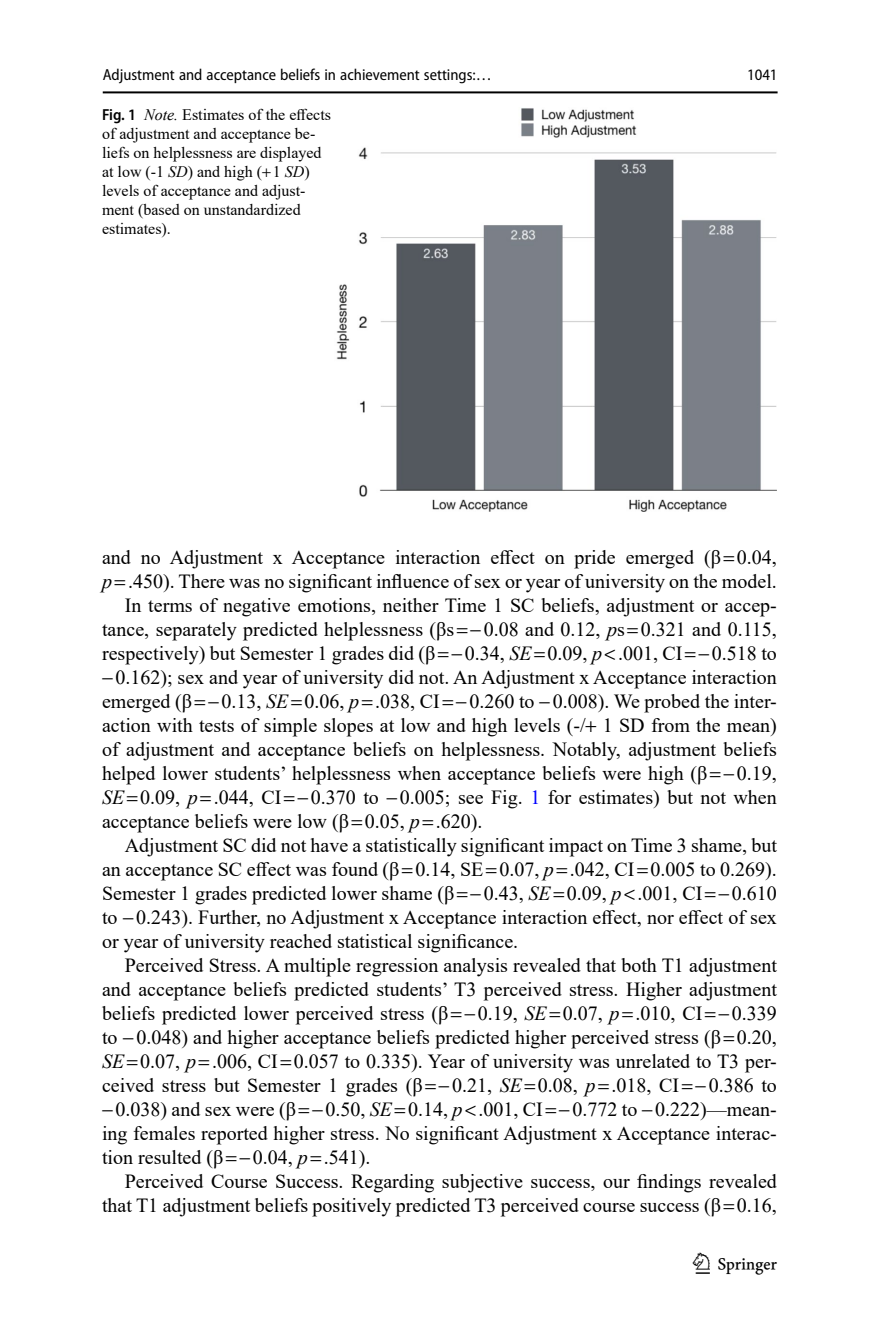
<style>
.page{position:relative;width:879px;height:1333px;background:#fff}
.page>*{position:absolute;margin:0;border:0;box-sizing:border-box;transform-origin:0 0}
.t1{font:30px "Springnew";color:#000}
.Body_Text_Indent{font:20px/24px "Times New Roman PSMT2";color:#000;text-align:justify}
.Body_Text_Indent-2{font:20px/24px "Times New Roman";color:#000;text-align:justify}
.Body_Text{font:20px/24px "Times New Roman";color:#000}
.Figure_Caption_Side{font:16px/19px "Times New Roman PSMT2";color:#000}
.t2{font:semi-condensed 16px "Myriad Pro";color:#000}
.s1{font-family:"Myriad Pro";font-weight:600;font-stretch:semi-condensed}
.s2{font-family:"Times New Roman";font-style:italic}
.s3{font-family:"Times New Roman"}
.s4{font-family:"Times New Roman PSMT2"}
.s5{font-style:italic}
.s6{color:#00f}
</style>
<div class="page">
<hr style="left:103px;top:91px;width:674px;height:2px;background:#000">
<img style="left:336px;top:108px;width:441px;height:403px">
<p class="t2" style="left:103px;top:66px;width:391px">Adjustment and acceptance beliefs in achievement settings:…</p>
<p class="Figure_Caption_Side" style="left:102px;top:104px;width:230px"><span class="s1">Fig. 1</span> <span class="s2">Note.</span> <span class="s3">Estimates of the effects </span>of adjustment and acceptance be&shy;liefs on helplessness are displayed at low (-1 <span class="s2">SD</span>) and high ( 1 <span class="s2">SD</span>) levels of acceptance and adjust&shy;ment (based on unstandardized estimates).</p>
<p class="t2" style="left:747px;top:66px;width:32px">1041</p>
<p class="Body_Text" style="left:102px;top:544px;width:676px">and no Adjustment x Acceptance interaction effect on pride emerged (β <span class="s4">0.04, </span><span class="s5">p</span> .450). There was no significant influence of sex or year of university on the model.</p>
<p class="Body_Text_Indent" style="left:102px;top:592px;width:676px;text-indent:23px">In terms of negative emotions, neither Time 1 SC beliefs, adjustment or accep&shy;<span class="s3">tance, separately predicted helplessness (βs</span> −0.08 and 0.12, <span class="s2">p</span>s 0.321 and 0.115, <span class="s3">respectively) but Semester 1 grades did (β</span> −0.34, <span class="s2">SE</span> 0.09, <span class="s2">p</span> .001, CI −0.518 to −0.162); sex and year of university did not. An Adjustment x Acceptance interaction <span class="s3">emerged (β</span> −0.13, <span class="s2">SE</span> 0.06, <span class="s2">p</span> .038, CI −0.260 to −0.008). We probed the inter&shy;action with tests of simple slopes at low and high levels (-/ 1 SD from the mean) of adjustment and acceptance beliefs on helplessness. Notably, adjustment beliefs <span class="s3">helped lower students’ helplessness when acceptance beliefs were high (β</span> −0.19, <span class="s2">SE</span> 0.09, <span class="s2">p</span> .044, CI −0.370 to −0.005; see Fig. <span class="s6">1</span> for estimates) but not when <span class="s3">acceptance beliefs were low (β</span> 0.05, <span class="s2">p</span> .620).</p>
<p class="Body_Text_Indent-2" style="left:102px;top:832px;width:676px;text-indent:23px">Adjustment SC did not have a statistically significant impact on Time 3 shame, but an acceptance SC effect was found (β <span class="s4">0.14, SE 0.07,</span> <span class="s5">p</span> <span class="s4">.042, CI 0.005 to 0.269).<br></span>Semester 1 grades predicted lower shame (β −<span class="s4">0.43,</span> <span class="s5">SE</span> <span class="s4">0.09,</span> <span class="s5">p</span> <span class="s4">.001, CI</span> −<span class="s4">0.610 to</span> −0.243). Further, no Adjustment x Acceptance interaction effect, nor effect of sex or year of university reached statistical significance.</p>
<p class="Body_Text_Indent" style="left:102px;top:952px;width:676px;text-indent:23px">Perceived Stress. A multiple regression analysis revealed that both T1 adjustment and acceptance beliefs predicted students’ T3 perceived stress. Higher adjustment <span class="s3">beliefs predicted lower perceived stress (β</span> −0.19, <span class="s2">SE</span> 0.07, <span class="s2">p</span> .010, CI −0.339 to −<span class="s3">0.048) and higher acceptance beliefs predicted higher perceived stress (β</span> 0.20, <span class="s2">SE</span> 0.07, <span class="s2">p</span> .006, CI 0.057 to 0.335). Year of university was unrelated to T3 per&shy;<span class="s3">ceived stress but Semester 1 grades (β</span> −0.21, <span class="s2">SE</span> 0.08, <span class="s2">p</span> .018, CI −0.386 to −<span class="s3">0.038) and sex were (β</span> −0.50, <span class="s2">SE</span> 0.14, <span class="s2">p</span> .001, CI −0.772 to −0.222)—mean&shy;<span class="s3">ing females reported higher stress. No significant Adjustment x Acceptance interac&shy;tion resulted (β</span> −0.04, <span class="s2">p</span> .541).</p>
<p class="Body_Text_Indent-2" style="left:102px;top:1168px;width:676px;text-align:right">Perceived Course Success. Regarding subjective success, our findings revealed that T1 adjustment beliefs positively predicted T3 perceived course success (β <span class="s4">0.16,</span></p>
<h1 class="t1" style="left:696px;top:1246px;width:83px">1 3</h1>
</div>
